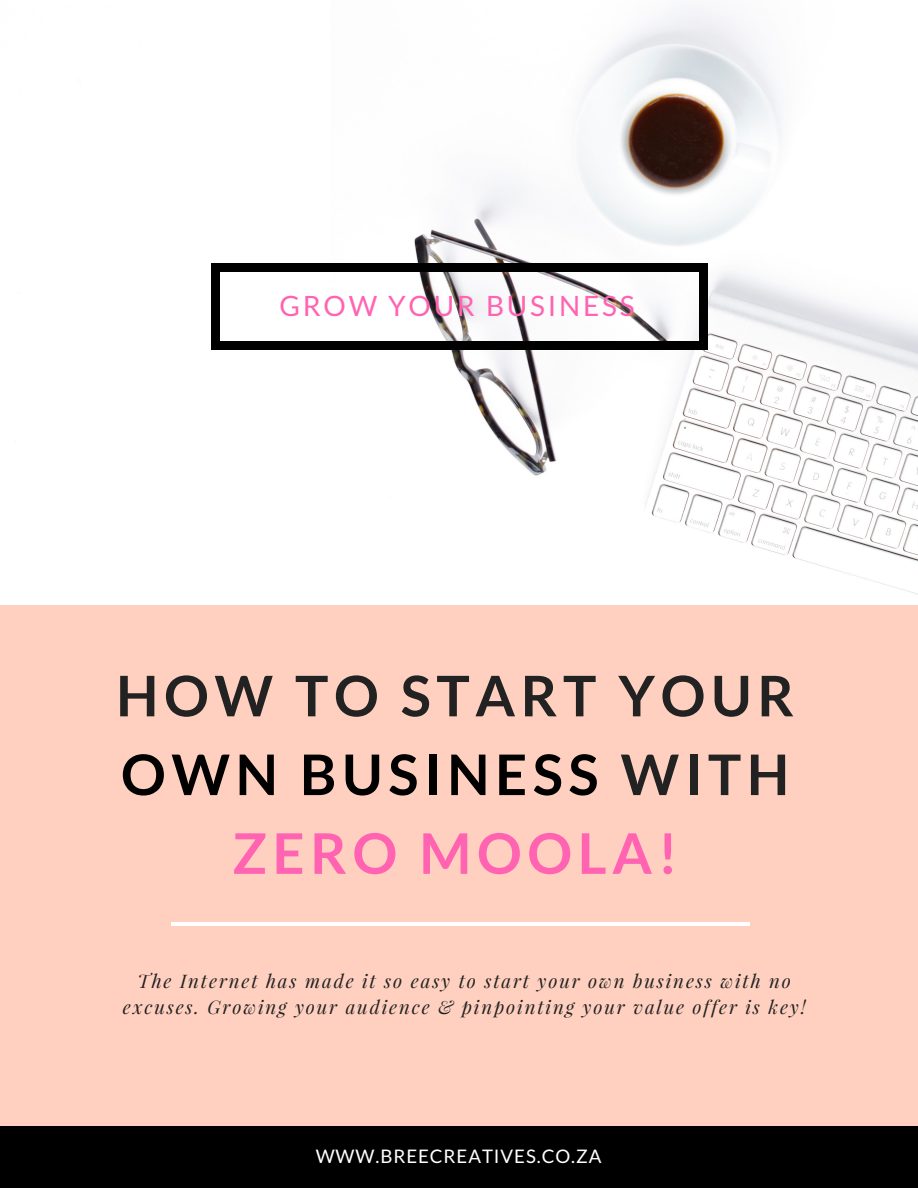
<style>
.page{position:relative;width:918px;height:1188px;background:#fff}
.page>*{position:absolute;margin:0;border:0;box-sizing:border-box;transform-origin:0 0}
.t1{font:700 55.95px/78.8px "Lato";letter-spacing:.1em;color:#222;text-align:center}
.t2{font:28.05px "Lato";letter-spacing:.1em;color:#ff63b1}
.t3{font:italic 18.75px/25.8px "Playfair Display";letter-spacing:.1em;color:#222;text-align:center}
.t4{font:18.75px "Lato";letter-spacing:.05em;color:#fff}
.s1{color:#000}
.s2{color:#ff63b1}
</style>
<div class="page">
<img style="left:15px;top:7px;width:903px;height:587px">
<div style="left:0;top:605px;width:918px;height:583px;background:#ffd0bf"></div>
<div style="left:699px;top:341px;width:8px;height:8px;background:#000"></div>
<div style="left:211px;top:272px;width:8px;height:70px;background:#000"></div>
<div style="left:211px;top:341px;width:8px;height:8px;background:#000"></div>
<div style="left:699px;top:272px;width:8px;height:70px;background:#000"></div>
<div style="left:219px;top:341px;width:480px;height:8px;background:#000"></div>
<div style="left:699px;top:264px;width:8px;height:8px;background:#000"></div>
<div style="left:211px;top:264px;width:8px;height:8px;background:#000"></div>
<div style="left:219px;top:264px;width:480px;height:8px;background:#000"></div>
<div style="left:0;top:1126px;width:918px;height:62px;background:#000"></div>
<hr style="left:171px;top:922px;width:578px;height:4px;background:#fff">
<h2 class="t2" style="left:279px;top:288px;width:357px">GROW YOUR BUSINESS</h2>
<h1 class="t1" style="left:116px;top:655px;width:679px">HOW TO START YOUR<br><span class="s1">OWN BUSINESS</span> WITH<br><span class="s2">ZERO MOOLA!</span></h1>
<p class="t3" style="left:123px;top:967px;width:684px">The Internet has made it so easy to start your own business with no excuses. Growing your audience &amp; pinpointing your value offer is key!</p>
<p class="t4" style="left:316px;top:1145px;width:287px">WWW.BREECREATIVES.CO.ZA</p>
</div>
